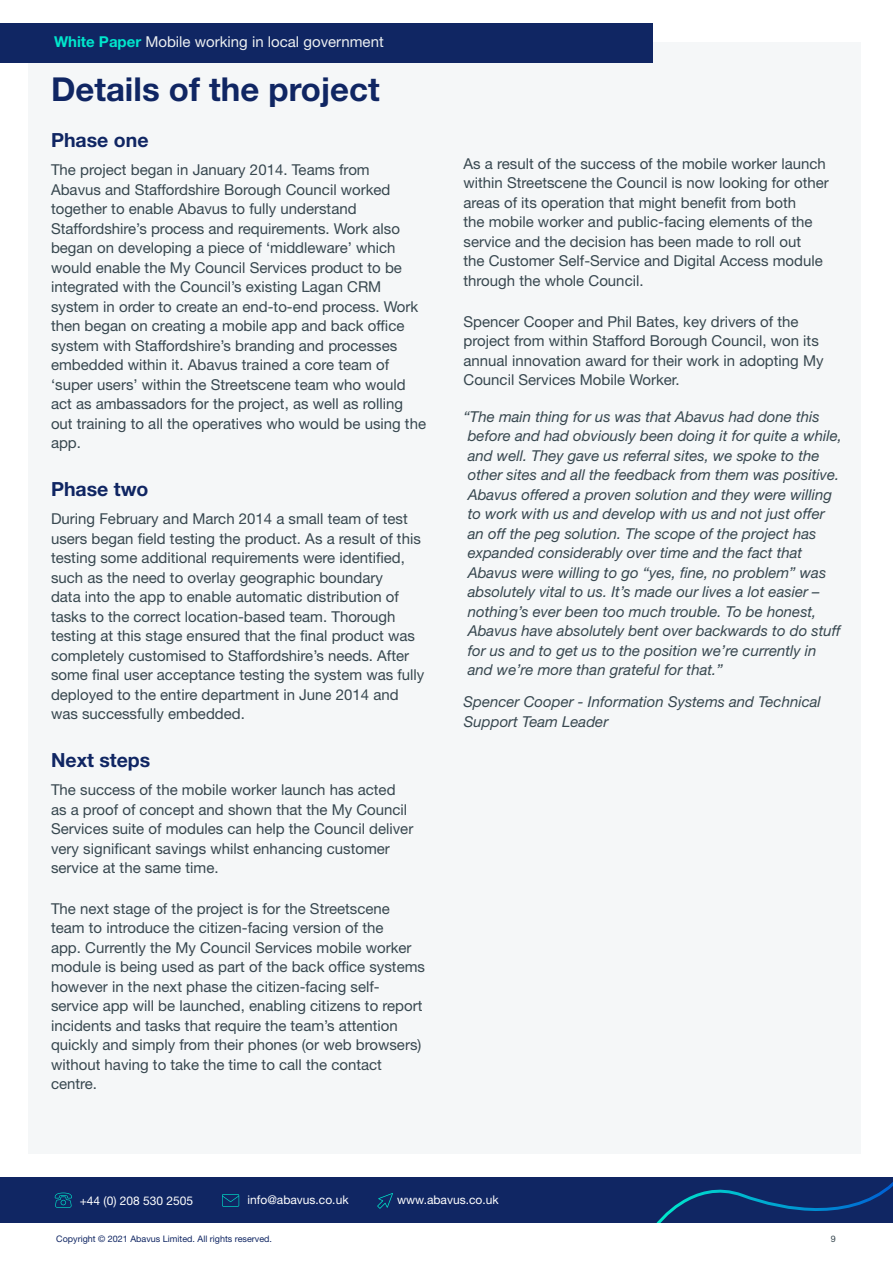
<style>
.page{position:relative;width:893px;height:1263px;background:#fff}
.page>*{position:absolute;margin:0;border:0;box-sizing:border-box;transform-origin:0 0}
.Main_Heading{font:700 33px "Helvetica Neue LT Std";color:#102663}
.Subheadings{font:700 19.5px "Helvetica Neue LT Std";color:#102663}
.Body_Copy{font:15px/19.5px "Helvetica Neue LT Std";color:#37474f}
.Quotations{font:italic 15px/19.5px "Helvetica Neue LT Std";color:#37474f}
.t1{font:15px "Helvetica Neue LT Std";color:#eceff1}
.t2{font:12px "Helvetica Neue LT Std";color:#fff}
.t3{font:9px "Helvetica Neue LT Std";color:#102663}
.Body_Copy-2{font:9px "Helvetica Neue LT Std";color:#37474f}
.s1{font-weight:700;color:#00e7cc}
</style>
<div class="page">
<div style="left:29px;top:43px;width:832px;height:1111px;background:#f5f7f8"></div>
<div style="left:0;top:23px;width:653px;height:39px;background:#102663"></div>
<div style="left:0;top:1177px;width:893px;height:46px;background:#102663"></div>
<svg style="left:656px;top:1182px;width:237px;height:41px"></svg>
<svg style="left:55px;top:1192px;width:17px;height:16px"></svg>
<svg style="left:222px;top:1194px;width:17px;height:13px"></svg>
<svg style="left:377px;top:1193px;width:16px;height:16px"></svg>
<p class="t1" style="left:54px;top:33px;width:331px"><span class="s1">White Paper</span> Mobile working in local government</p>
<p class="Main_Heading" style="left:51px;top:68px;width:330px">Details of the project</p>
<p class="Subheadings" style="left:51px;top:128px;width:99px">Phase one</p>
<p class="Body_Copy" style="left:51px;top:160px;width:377px">The project began in January 2014. Teams from<br>Abavus and Staffordshire Borough Council worked together to enable Abavus to fully understand Staffordshire’s process and requirements. Work also began on developing a piece of ‘middleware’ which would enable the My Council Services product to be integrated with the Council’s existing Lagan CRM system in order to create an end-to-end process. Work then began on creating a mobile app and back office system with Staffordshire’s branding and processes embedded within it. Abavus trained a core team of ‘super users’ within the Streetscene team who would act as ambassadors for the project, as well as rolling out training to all the operatives who would be using the app.</p>
<p class="Subheadings" style="left:51px;top:477px;width:99px">Phase two</p>
<p class="Body_Copy" style="left:51px;top:509px;width:375px">During February and March 2014 a small team of test users began field testing the product. As a result of this testing some additional requirements were identified, such as the need to overlay geographic boundary<br>data into the app to enable automatic distribution of tasks to the correct location-based team. Thorough testing at this stage ensured that the final product was completely customised to Staffordshire’s needs. After some final user acceptance testing the system was fully deployed to the entire department in June 2014 and was successfully embedded.</p>
<p class="Subheadings" style="left:51px;top:748px;width:101px">Next steps</p>
<p class="Body_Copy" style="left:51px;top:780px;width:364px">The success of the mobile worker launch has acted as a proof of concept and shown that the My Council Services suite of modules can help the Council deliver very significant savings whilst enhancing customer service at the same time.</p>
<p class="Body_Copy" style="left:51px;top:899px;width:375px">The next stage of the project is for the Streetscene team to introduce the citizen-facing version of the<br>app. Currently the My Council Services mobile worker module is being used as part of the back office systems however in the next phase the citizen-facing self&shy;service app will be launched, enabling citizens to report incidents and tasks that require the team’s attention quickly and simply from their phones (or web browsers) without having to take the time to call the contact centre.</p>
<p class="Body_Copy" style="left:463px;top:153px;width:367px">As a result of the success of the mobile worker launch within Streetscene the Council is now looking for other areas of its operation that might benefit from both<br>the mobile worker and public-facing elements of the service and the decision has been made to roll out<br>the Customer Self-Service and Digital Access module through the whole Council.</p>
<p class="Body_Copy" style="left:463px;top:311px;width:362px">Spencer Cooper and Phil Bates, key drivers of the project from within Stafford Borough Council, won its annual innovation award for their work in adopting My Council Services Mobile Worker.</p>
<p class="Quotations" style="left:463px;top:406px;width:380px">“The main thing for us was that Abavus had done this before and had obviously been doing it for quite a while, and well. They gave us referral sites, we spoke to the other sites and all the feedback from them was positive.<br>Abavus offered a proven solution and they were willing to work with us and develop with us and not just offer<br>an off the peg solution. The scope of the project has expanded considerably over time and the fact that Abavus were willing to go “yes, fine, no problem” was absolutely vital to us. It’s made our lives a lot easier – nothing’s ever been too much trouble. To be honest, Abavus have absolutely bent over backwards to do stuff for us and to get us to the position we’re currently in<br>and we’re more than grateful for that.”</p>
<p class="Quotations" style="left:463px;top:692px;width:359px">Spencer Cooper - Information Systems and Technical<br>Support Team Leader</p>
<p class="t2" style="left:80px;top:1194px;width:115px">+44 (0) 208 530 2505</p>
<p class="t2" style="left:248px;top:1193px;width:102px">info@abavus.co.uk</p>
<p class="t2" style="left:397px;top:1193px;width:103px">www.abavus.co.uk</p>
<p class="t3" style="left:56px;top:1233px;width:217px">Copyright © 2021 Abavus Limited. All rights reserved.</p>
<p class="Body_Copy-2" style="left:831px;top:1234px;width:7px">9</p>
</div>
